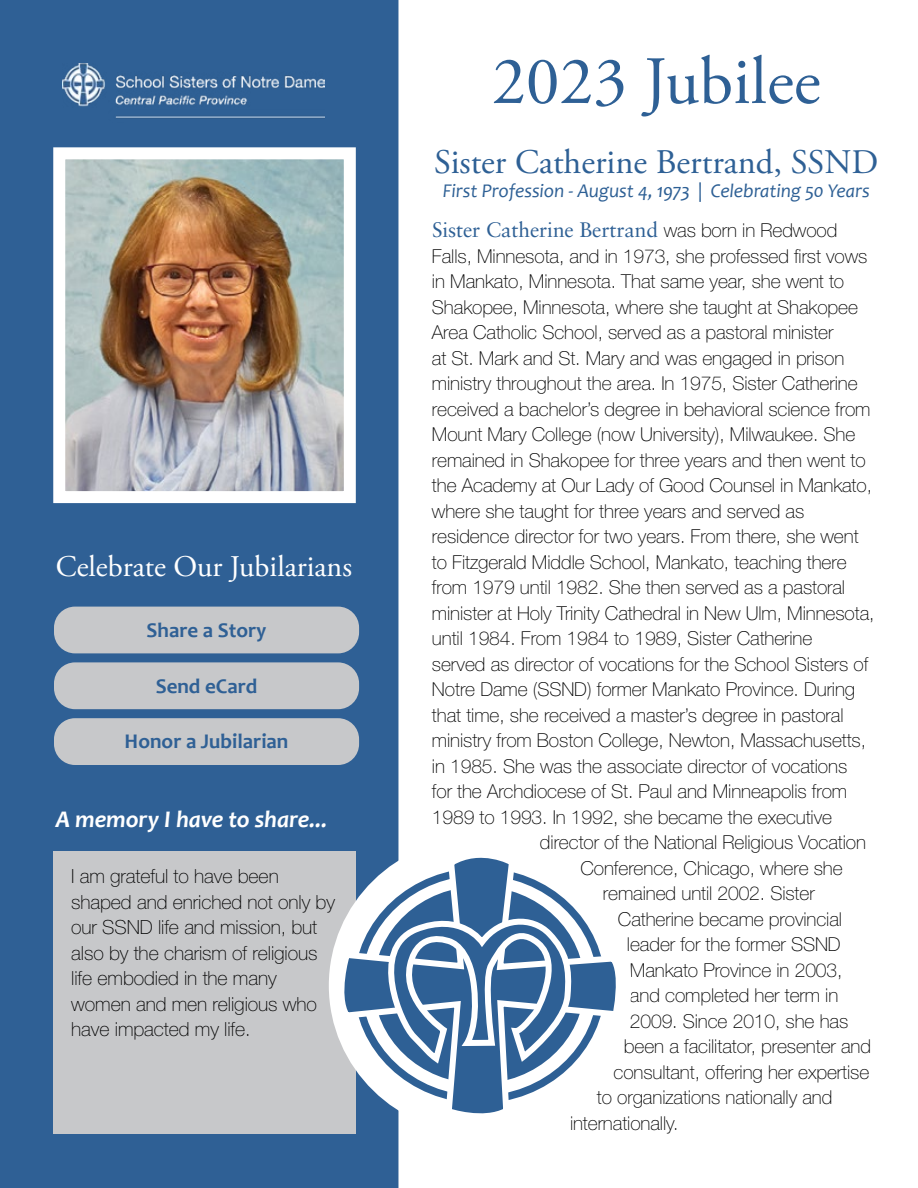
<style>
.page{position:relative;width:918px;height:1188px;background:#fff}
.page>*{position:absolute;margin:0;border:0;box-sizing:border-box;transform-origin:0 0}
.t1{font:67.5px "Adobe Garamond Pro";color:#2e6095}
.t2{font:34.5px "Adobe Garamond Pro";color:#2e6095}
.t3{font:30px "Adobe Garamond Pro";color:#fff}
.t4{font:italic 700 24px "Candara";letter-spacing:-.005em;color:#fff}
.t5{font:21px "Sabon LT Pro";letter-spacing:-.005em;color:#2e6095}
.t6{font:700 21px "Candara";color:#2f6095}
.t7{font:100 19.5px/25.5px "Helvetica Neue LT Std";letter-spacing:-.005em;color:#000}
.t8{font:italic 19.5px "Candara";letter-spacing:-.005em;color:#2e6095}
.t9{font:100 19.2px "Helvetica Neue LT Std";letter-spacing:-.005em;color:#000}
.s1{font-family:"Helvetica Neue LT Std";font-weight:100;font-size:19.2px;color:#000}
</style>
<div class="page">
<div style="left:0;top:0;width:398px;height:1188px;background:#2f6095"></div>
<div style="left:53px;top:851px;width:303px;height:283px;background:#c7c8ca"></div>
<img style="left:66px;top:160px;width:277px;height:330px">
<div style="left:53px;top:147px;width:303px;height:356px;border:12px solid #fff"></div>
<svg style="left:335px;top:756px;width:281px;height:432px"></svg>
<svg style="left:362px;top:907px;width:214px;height:189px"></svg>
<div style="left:54px;top:607px;width:305px;height:46px;background:#c7c8ca;border-radius:21px"></div>
<div style="left:54px;top:662px;width:305px;height:47px;background:#c7c8ca;border-radius:21px"></div>
<div style="left:54px;top:718px;width:305px;height:47px;background:#c7c8ca;border-radius:21px"></div>
<img style="left:62px;top:63px;width:263px;height:59px">
<h3 class="t3" style="left:56px;top:549px;width:298px">Celebrate Our Jubilarians</h3>
<p class="t6" style="left:147px;top:617px;width:121px">Share a Story</p>
<p class="t6" style="left:156px;top:673px;width:103px">Send eCard</p>
<p class="t6" style="left:125px;top:729px;width:165px">Honor a Jubilarian</p>
<p class="t4" style="left:56px;top:805px;width:273px">A memory I have to share...</p>
<p class="t7" style="left:71px;top:864px;width:265px">I am grateful to have been shaped and enriched not only by our SSND life and mission, but also by the charism of religious life embodied in the many women and men religious who have impacted my life.</p>
<h1 class="t1" style="left:492px;top:41px;width:330px">2023 Jubilee</h1>
<h2 class="t2" style="left:434px;top:142px;width:446px">Sister Catherine Bertrand, SSND</h2>
<p class="t8" style="left:443px;top:179px;width:429px">First Profession - August 4, 1973 | Celebrating 50 Years</p>
<p class="t5" style="left:432px;top:217px;width:407px">Sister Catherine Bertrand <span class="s1">was born in Redwood</span></p>
<p class="t9" style="left:432px;top:245px;width:437px">Falls, Minnesota, and in 1973, she professed first vows</p>
<p class="t9" style="left:432px;top:271px;width:414px">in Mankato, Minnesota. That same year, she went to</p>
<p class="t9" style="left:432px;top:296px;width:428px">Shakopee, Minnesota, where she taught at Shakopee</p>
<p class="t9" style="left:432px;top:322px;width:403px">Area Catholic School, served as a pastoral minister</p>
<p class="t9" style="left:432px;top:347px;width:414px">at St. Mark and St. Mary and was engaged in prison</p>
<p class="t9" style="left:432px;top:373px;width:427px">ministry throughout the area. In 1975, Sister Catherine</p>
<p class="t9" style="left:432px;top:398px;width:440px">received a bachelor’s degree in behavioral science from</p>
<p class="t9" style="left:432px;top:424px;width:425px">Mount Mary College (now University), Milwaukee. She</p>
<p class="t9" style="left:432px;top:449px;width:435px">remained in Shakopee for three years and then went to</p>
<p class="t9" style="left:432px;top:475px;width:442px">the Academy at Our Lady of Good Counsel in Mankato,</p>
<p class="t9" style="left:432px;top:500px;width:374px">where she taught for three years and served as</p>
<p class="t9" style="left:432px;top:526px;width:428px">residence director for two years. From there, she went</p>
<p class="t9" style="left:432px;top:551px;width:416px">to Fitzgerald Middle School, Mankato, teaching there</p>
<p class="t9" style="left:432px;top:577px;width:415px">from 1979 until 1982. She then served as a pastoral</p>
<p class="t9" style="left:432px;top:602px;width:444px">minister at Holy Trinity Cathedral in New Ulm, Minnesota,</p>
<p class="t9" style="left:432px;top:628px;width:382px">until 1984. From 1984 to 1989, Sister Catherine</p>
<p class="t9" style="left:432px;top:653px;width:438px">served as director of vocations for the School Sisters of</p>
<p class="t9" style="left:432px;top:679px;width:425px">Notre Dame (SSND) former Mankato Province. During</p>
<p class="t9" style="left:432px;top:704px;width:413px">that time, she received a master’s degree in pastoral</p>
<p class="t9" style="left:432px;top:730px;width:436px">ministry from Boston College, Newton, Massachusetts,</p>
<p class="t9" style="left:432px;top:755px;width:417px">in 1985. She was the associate director of vocations</p>
<p class="t9" style="left:432px;top:781px;width:417px">for the Archdiocese of St. Paul and Minneapolis from</p>
<p class="t9" style="left:432px;top:806px;width:402px">1989 to 1993. In 1992, she became the executive</p>
<p class="t9" style="left:540px;top:832px;width:328px">director of the National Religious Vocation</p>
<p class="t9" style="left:580px;top:857px;width:264px">Conference, Chicago, where she</p>
<p class="t9" style="left:603px;top:883px;width:213px">remained until 2002. Sister</p>
<p class="t9" style="left:618px;top:908px;width:226px">Catherine became provincial</p>
<p class="t9" style="left:627px;top:934px;width:215px">leader for the former SSND</p>
<p class="t9" style="left:630px;top:959px;width:214px">Mankato Province in 2003,</p>
<p class="t9" style="left:630px;top:985px;width:210px">and completed her term in</p>
<p class="t9" style="left:630px;top:1010px;width:220px">2009. Since 2010, she has</p>
<p class="t9" style="left:624px;top:1036px;width:249px">been a facilitator, presenter and</p>
<p class="t9" style="left:613px;top:1061px;width:257px">consultant, offering her expertise</p>
<p class="t9" style="left:597px;top:1087px;width:237px">to organizations nationally and</p>
<p class="t9" style="left:570px;top:1112px;width:110px">internationally.</p>
</div>
